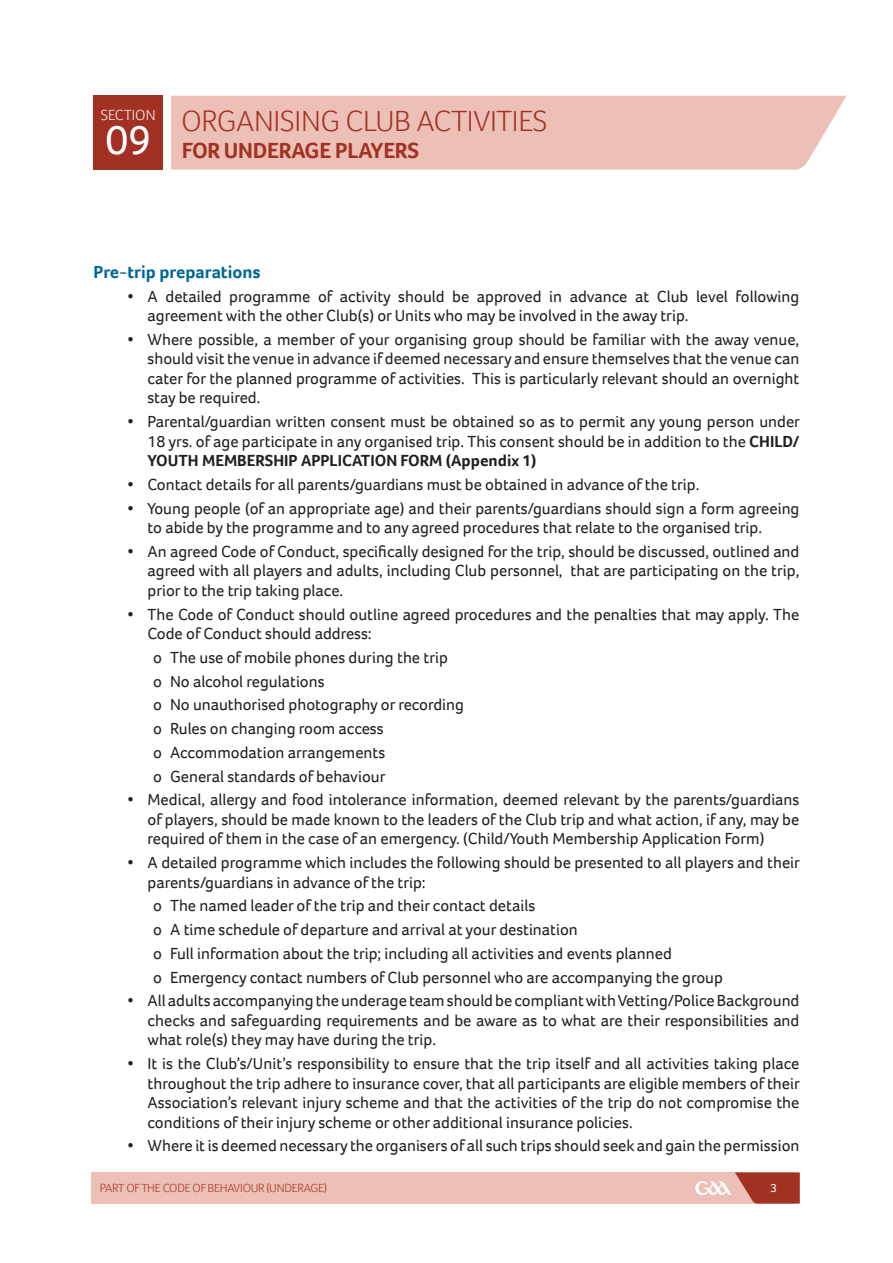
<style>
.page{position:relative;width:893px;height:1263px;background:#fff}
.page>*{position:absolute;margin:0;border:0;box-sizing:border-box;transform-origin:0 0}
.t1{font:42px "Foco";color:#fff}
.t2{font:300 30px "Foco";letter-spacing:-.01em;color:#a33123}
.t3{font:700 22.5px "Foco";letter-spacing:-.01em;color:#a33123}
.Sub_subheading{font:700 18px "Foco";color:#006893}
.bullets{font:16.5px/19.5px "Foco";color:#231f20;text-align:justify}
.Bullet_2{font:16.5px "Foco";color:#231f20}
.t4{font:300 15px "Foco";color:#fff}
.t5{font:300 12px "Foco";letter-spacing:-.02em;color:#a33123}
.t6{font:12px "Foco";color:#fff}
.s1{font-weight:700}
</style>
<div class="page">
<div style="left:91px;top:1172px;width:704px;height:31px;background:#edc0b7"></div>
<div style="left:171px;top:96px;width:676px;height:74px;background:#edc0b7"></div>
<div style="left:94px;top:96px;width:69px;height:74px;background:#a33123"></div>
<svg style="left:695px;top:1172px;width:105px;height:31px"></svg>
<p class="t4" style="left:101px;top:105px;width:56px">SECTION</p>
<h1 class="t1" style="left:105px;top:112px;width:47px">09</h1>
<h2 class="t2" style="left:181px;top:101px;width:368px">ORGANISING CLUB ACTIVITIES</h2>
<h3 class="t3" style="left:182px;top:135px;width:239px">FOR UNDERAGE PLAYERS</h3>
<p class="Sub_subheading" style="left:94px;top:260px;width:168px">Pre-trip preparations</p>
<p class="bullets" style="left:148px;top:286px;width:653px;text-indent:-20px">• A detailed programme of activity should be approved in advance at Club level following agreement with the other Club(s) or Units who may be involved in the away trip.</p>
<p class="bullets" style="left:148px;top:329px;width:653px;text-indent:-20px">• Where possible, a member of your organising group should be familiar with the away venue, should visit the venue in advance if deemed necessary and ensure themselves that the venue can cater for the planned programme of activities. This is particularly relevant should an overnight stay be required.</p>
<p class="bullets" style="left:148px;top:412px;width:654px;text-indent:-20px">• Parental/guardian written consent must be obtained so as to permit any young person under 18 yrs. of age participate in any organised trip. This consent should be in addition to the <span class="s1">CHILD/ YOUTH MEMBERSHIP APPLICATION FORM (Appendix 1)</span></p>
<p class="bullets" style="left:128px;top:474px;width:573px">• Contact details for all parents/guardians must be obtained in advance of the trip.</p>
<p class="bullets" style="left:148px;top:498px;width:653px;text-indent:-20px">• Young people (of an appropriate age) and their parents/guardians should sign a form agreeing to abide by the programme and to any agreed procedures that relate to the organised trip.</p>
<p class="bullets" style="left:148px;top:541px;width:653px;text-indent:-20px">• An agreed Code of Conduct, specifically designed for the trip, should be discussed, outlined and agreed with all players and adults, including Club personnel, that are participating on the trip, prior to the trip taking place.</p>
<p class="bullets" style="left:148px;top:604px;width:653px;text-indent:-20px">• The Code of Conduct should outline agreed procedures and the penalties that may apply. The<br>Code of Conduct should address:</p>
<p class="Bullet_2" style="left:153px;top:646px;width:296px">o The use of mobile phones during the trip</p>
<p class="Bullet_2" style="left:153px;top:670px;width:173px">o No alcohol regulations</p>
<p class="Bullet_2" style="left:153px;top:694px;width:312px">o No unauthorised photography or recording</p>
<p class="Bullet_2" style="left:153px;top:718px;width:232px">o Rules on changing room access</p>
<p class="Bullet_2" style="left:153px;top:741px;width:234px">o Accommodation arrangements</p>
<p class="Bullet_2" style="left:153px;top:765px;width:234px">o General standards of behaviour</p>
<p class="bullets" style="left:148px;top:790px;width:653px;text-indent:-20px">• Medical, allergy and food intolerance information, deemed relevant by the parents/guardians of players, should be made known to the leaders of the Club trip and what action, if any, may be required of them in the case of an emergency. (Child/Youth Membership Application Form)</p>
<p class="bullets" style="left:148px;top:853px;width:654px;text-indent:-20px">• A detailed programme which includes the following should be presented to all players and their parents/guardians in advance of the trip:</p>
<p class="Bullet_2" style="left:153px;top:895px;width:384px">o The named leader of the trip and their contact details</p>
<p class="Bullet_2" style="left:153px;top:919px;width:426px">o A time schedule of departure and arrival at your destination</p>
<p class="Bullet_2" style="left:153px;top:942px;width:520px">o Full information about the trip; including all activities and events planned</p>
<p class="Bullet_2" style="left:153px;top:966px;width:571px">o Emergency contact numbers of Club personnel who are accompanying the group</p>
<p class="bullets" style="left:148px;top:991px;width:653px;text-indent:-20px">• All adults accompanying the underage team should be compliant with Vetting/Police Background checks and safeguarding requirements and be aware as to what are their responsibilities and what role(s) they may have during the trip.</p>
<p class="bullets" style="left:148px;top:1054px;width:654px;text-indent:-20px">• It is the Club’s/Unit’s responsibility to ensure that the trip itself and all activities taking place throughout the trip adhere to insurance cover, that all participants are eligible members of their Association’s relevant injury scheme and that the activities of the trip do not compromise the conditions of their injury scheme or other additional insurance policies.</p>
<p class="bullets" style="left:128px;top:1136px;width:673px">• Where it is deemed necessary the organisers of all such trips should seek and gain the permission</p>
<p class="t5" style="left:100px;top:1180px;width:228px">PART OF THE CODE OF BEHAVIOUR (UNDERAGE)</p>
<p class="t6" style="left:770px;top:1180px;width:8px">3</p>
</div>
